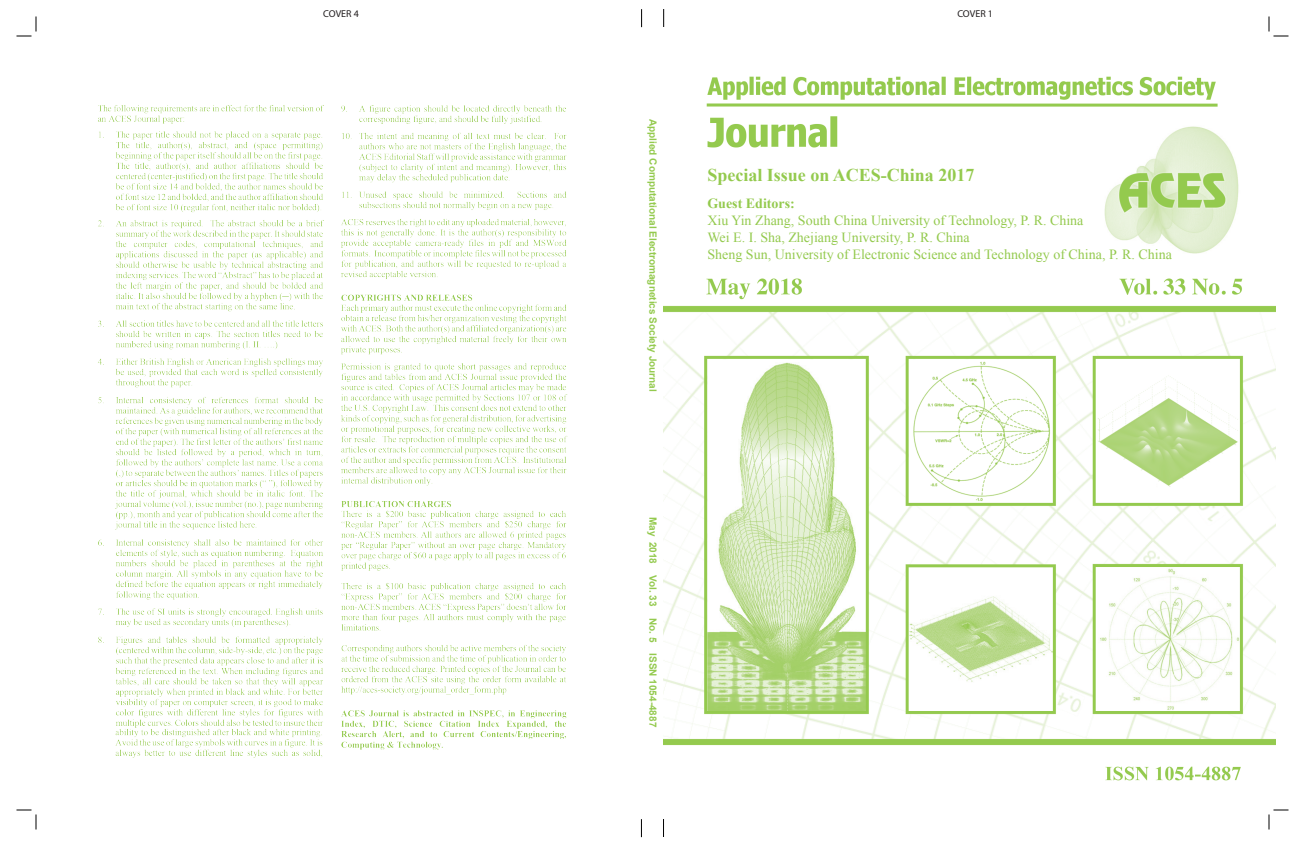
<style>
.page{position:relative;width:1305px;height:846px;background:#fff}
.page>*{position:absolute;margin:0;border:0;box-sizing:border-box;transform-origin:0 0}
.t1{font:700 18px "Times New Roman";color:#94ca4e}
.t2{font:14px/16.8px "Times New Roman";color:#94ca4e}
.t3{font:700 14px "Times New Roman";color:#94ca4e}
.t4{font:700 10px "Arial";color:#94ca4e}
.t5{font:10px "Myriad Pro";color:#231f20}
</style>
<div class="page">
<svg style="left:641px;top:819px;width:1px;height:18px"></svg>
<svg style="left:641px;top:9px;width:1px;height:18px"></svg>
<svg style="left:663px;top:819px;width:1px;height:18px"></svg>
<svg style="left:663px;top:9px;width:1px;height:18px"></svg>
<img style="left:664px;top:76px;width:612px;height:705px">
<img style="left:98px;top:105px;width:470px;height:653px">
<svg style="left:16px;top:16px;width:21px;height:21px"></svg>
<svg style="left:16px;top:809px;width:21px;height:21px"></svg>
<svg style="left:1268px;top:16px;width:20px;height:21px"></svg>
<svg style="left:1268px;top:809px;width:20px;height:21px"></svg>
<p class="t5" style="left:323px;top:8px;width:37px">COVER 4</p>
<p class="t5" style="left:957px;top:8px;width:37px">COVER 1</p>
<p class="t4" style="left:659px;top:119px;width:274px;rotate:90deg">Applied Computational Electromagnetics Society Journal</p>
<p class="t4" style="left:659px;top:517px;width:212px;rotate:90deg">May 2018 Vol. 33 No. 5 ISSN 1054-4887</p>
<p class="t1" style="left:707px;top:163px;width:269px">Special Issue on ACES-China 2017</p>
<p class="t3" style="left:707px;top:194px;width:89px">Guest Editors:</p>
<p class="t2" style="left:707px;top:212px;width:466px">Xiu Yin Zhang, South China University of Technology, P. R. China<br>Wei E. I. Sha, Zhejiang University, P. R. China<br>Sheng Sun, University of Electronic Science and Technology of China, P. R. China</p>
</div>
